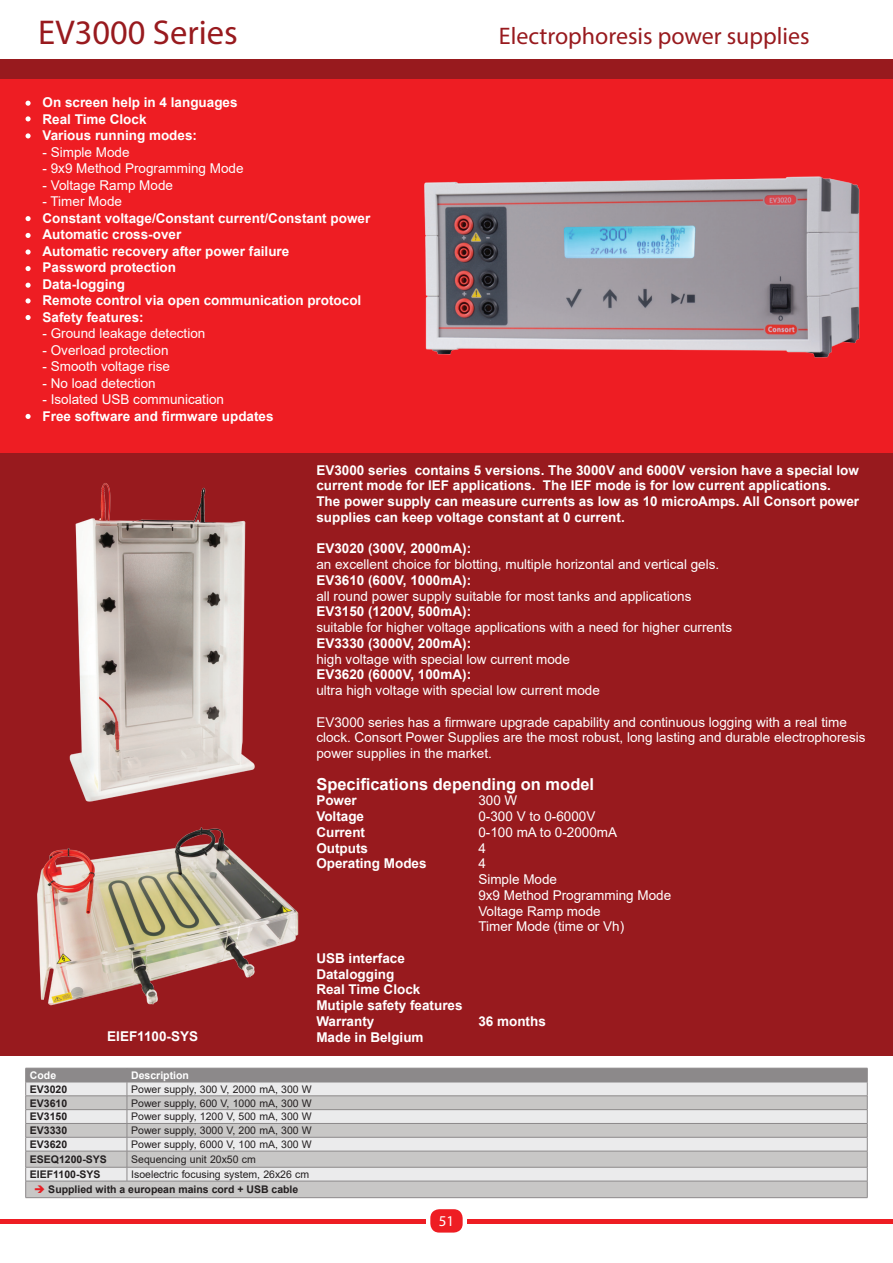
<style>
.page{position:relative;width:893px;height:1263px;background:#fff}
.page>*{position:absolute;margin:0;border:0;box-sizing:border-box;transform-origin:0 0}
.t1{font:34.5px "Myriad Pro";color:#981a1e}
.t2{font:24px "Myriad Pro";color:#981a1e}
.t3{font:700 16.5px "Arial";color:#fff}
.t4{font:15px "Myriad Pro";color:#fff}
.t5{font:700 13.5px/16.5px "Arial";color:#fff}
.t6{font:13.5px/15.8px "Arial";color:#fff}
.t7{font:10.5px "Arial";color:#231f20}
.t8{font:700 10.5px "Arial";color:#231f20}
.t9{font:700 10.5px "Arial";color:#fff}
.s1{color:#e61e24}
</style>
<div class="page">
<hr style="left:0;top:1219px;width:893px;height:4px;background:#ee1d23">
<div style="left:426px;top:1204px;width:41px;height:33px;background:#fff"></div>
<div style="left:430px;top:1209px;width:33px;height:23px;background:#ee1d23;border-radius:9px"></div>
<div style="left:0;top:59px;width:893px;height:20px;background:#981a1e"></div>
<div style="left:0;top:433px;width:893px;height:623px;background:#981a1e"></div>
<div style="left:0;top:79px;width:893px;height:374px;background:#ee1d23"></div>
<svg style="left:26px;top:101px;width:5px;height:5px"></svg>
<svg style="left:26px;top:116px;width:5px;height:5px"></svg>
<svg style="left:26px;top:216px;width:5px;height:5px"></svg>
<svg style="left:26px;top:249px;width:5px;height:6px"></svg>
<svg style="left:26px;top:233px;width:5px;height:5px"></svg>
<svg style="left:26px;top:266px;width:5px;height:5px"></svg>
<svg style="left:26px;top:133px;width:5px;height:5px"></svg>
<svg style="left:26px;top:283px;width:5px;height:5px"></svg>
<svg style="left:26px;top:315px;width:5px;height:5px"></svg>
<svg style="left:26px;top:298px;width:5px;height:5px"></svg>
<svg style="left:26px;top:414px;width:5px;height:5px"></svg>
<svg style="left:25px;top:1068px;width:843px;height:130px;background:#cbcaca"></svg>
<hr style="left:26px;top:1167px;width:101px;height:1px;background:#8c898a">
<hr style="left:127px;top:1167px;width:740px;height:1px;background:#8c898a">
<img style="left:424px;top:176px;width:436px;height:182px">
<img style="left:69px;top:483px;width:186px;height:319px">
<img style="left:37px;top:827px;width:262px;height:179px">
<h1 class="t1" style="left:38px;top:11px;width:201px">EV3000 Series</h1>
<h2 class="t2" style="left:499px;top:21px;width:312px">Electrophoresis power supplies</h2>
<p class="t5" style="left:43px;top:95px;width:197px">On screen help in 4 languages<br>Real Time Clock<br>Various running modes:</p>
<p class="t6" style="left:43px;top:144px;width:89px">- Simple Mode</p>
<p class="t6" style="left:43px;top:161px;width:203px">- 9x9 Method Programming Mode</p>
<p class="t6" style="left:43px;top:177px;width:132px">- Voltage Ramp Mode</p>
<p class="t6" style="left:43px;top:194px;width:81px">- Timer Mode</p>
<p class="t5" style="left:43px;top:210px;width:329px">Constant voltage/Constant current/Constant power<br>Automatic cross-over<br>Automatic recovery after power failure<br>Password protection<br>Data-logging<br>Remote control via open communication protocol<br>Safety features:</p>
<p class="t6" style="left:43px;top:326px;width:164px">- Ground leakage detection</p>
<p class="t6" style="left:43px;top:342px;width:128px">- Overload protection</p>
<p class="t6" style="left:43px;top:359px;width:129px">- Smooth voltage rise</p>
<p class="t6" style="left:43px;top:375px;width:115px">- No load detection</p>
<p class="t6" style="left:43px;top:392px;width:183px">- Isolated USB communication</p>
<p class="t5" style="left:43px;top:408px;width:233px">Free software and firmware updates</p>
<p class="t5" style="left:107px;top:1028px;width:92px">EIEF1100-SYS</p>
<p class="t5" style="left:316px;top:462px;width:544px;line-height:15.8px">EV3000 series contains 5 versions. The 3000V and 6000V version have a special low current mode for IEF applications. The IEF mode is for low current applications.<br>The power supply can measure currents as low as 10 microAmps. All Consort power supplies can keep voltage constant at 0 current.</p>
<p class="t5" style="left:316px;top:540px;width:156px">EV3020 (300V, 2000mA):</p>
<p class="t6" style="left:316px;top:556px;width:404px">an excellent choice for blotting, multiple horizontal and vertical gels.</p>
<p class="t5" style="left:316px;top:572px;width:156px">EV3610 (600V, 1000mA):</p>
<p class="t6" style="left:316px;top:588px;width:377px">all round power supply suitable for most tanks and applications</p>
<p class="t5" style="left:316px;top:603px;width:156px">EV3150 (1200V, 500mA):</p>
<p class="t6" style="left:316px;top:619px;width:417px">suitable for higher voltage applications with a need for higher currents</p>
<p class="t5" style="left:316px;top:635px;width:156px">EV3330 (3000V, 200mA):</p>
<p class="t6" style="left:316px;top:651px;width:255px">high voltage with special low current mode</p>
<p class="t5" style="left:316px;top:667px;width:156px">EV3620 (6000V, 100mA):</p>
<p class="t6" style="left:316px;top:682px;width:285px">ultra high voltage with special low current mode</p>
<p class="t6" style="left:316px;top:714px;width:551px">EV3000 series has a firmware upgrade capability and continuous logging with a real time clock. Consort Power Supplies are the most robust, long lasting and durable electrophoresis power supplies in the market.</p>
<p class="t3" style="left:316px;top:772px;width:279px">Specifications depending on model</p>
<p class="t5" style="left:316px;top:792px;width:42px">Power</p>
<p class="t6" style="left:478px;top:793px;width:41px">300 W</p>
<p class="t5" style="left:316px;top:808px;width:49px">Voltage</p>
<p class="t6" style="left:478px;top:808px;width:119px">0-300 V to 0-6000V</p>
<p class="t5" style="left:316px;top:824px;width:50px">Current</p>
<p class="t6" style="left:478px;top:824px;width:140px">0-100 mA to 0-2000mA</p>
<p class="t5" style="left:316px;top:840px;width:53px">Outputs</p>
<p class="t6" style="left:478px;top:840px;width:9px">4</p>
<p class="t5" style="left:316px;top:855px;width:112px">Operating Modes</p>
<p class="t6" style="left:478px;top:856px;width:194px">4<br>Simple Mode<br>9x9 Method Programming Mode<br>Voltage Ramp mode<br>Timer Mode (time or Vh)</p>
<p class="t5" style="left:316px;top:950px;width:148px;line-height:15.8px">USB interface<br>Datalogging<br>Real Time Clock<br>Mutiple safety features<br>Warranty</p>
<p class="t5" style="left:478px;top:1013px;width:69px">36 months</p>
<p class="t5" style="left:316px;top:1029px;width:109px">Made in Belgium</p>
<p class="t9" style="left:30px;top:1068px;width:28px">Code</p>
<p class="t9" style="left:131px;top:1068px;width:59px">Description</p>
<p class="t8" style="left:30px;top:1082px;width:39px">EV3020</p>
<p class="t7" style="left:131px;top:1082px;width:182px">Power supply, 300 V, 2000 mA, 300 W</p>
<p class="t8" style="left:30px;top:1095px;width:39px">EV3610</p>
<p class="t7" style="left:131px;top:1095px;width:182px">Power supply, 600 V, 1000 mA, 300 W</p>
<p class="t8" style="left:30px;top:1109px;width:39px">EV3150</p>
<p class="t7" style="left:131px;top:1109px;width:182px">Power supply, 1200 V, 500 mA, 300 W</p>
<p class="t8" style="left:30px;top:1123px;width:39px">EV3330</p>
<p class="t7" style="left:131px;top:1123px;width:182px">Power supply, 3000 V, 200 mA, 300 W</p>
<p class="t8" style="left:30px;top:1137px;width:39px">EV3620</p>
<p class="t7" style="left:131px;top:1137px;width:182px">Power supply, 6000 V, 100 mA, 300 W</p>
<p class="t8" style="left:30px;top:1152px;width:79px">ESEQ1200-SYS</p>
<p class="t7" style="left:131px;top:1152px;width:126px">Sequencing unit 20x50 cm</p>
<p class="t8" style="left:30px;top:1167px;width:72px">EIEF1100-SYS</p>
<p class="t7" style="left:131px;top:1167px;width:179px">Isoelectric focusing system, 26x26 cm</p>
<p class="t8" style="left:34px;top:1182px;width:266px"><span class="s1">➔</span> Supplied with a european mains cord + USB cable</p>
<p class="t4" style="left:439px;top:1212px;width:17px">51</p>
</div>
